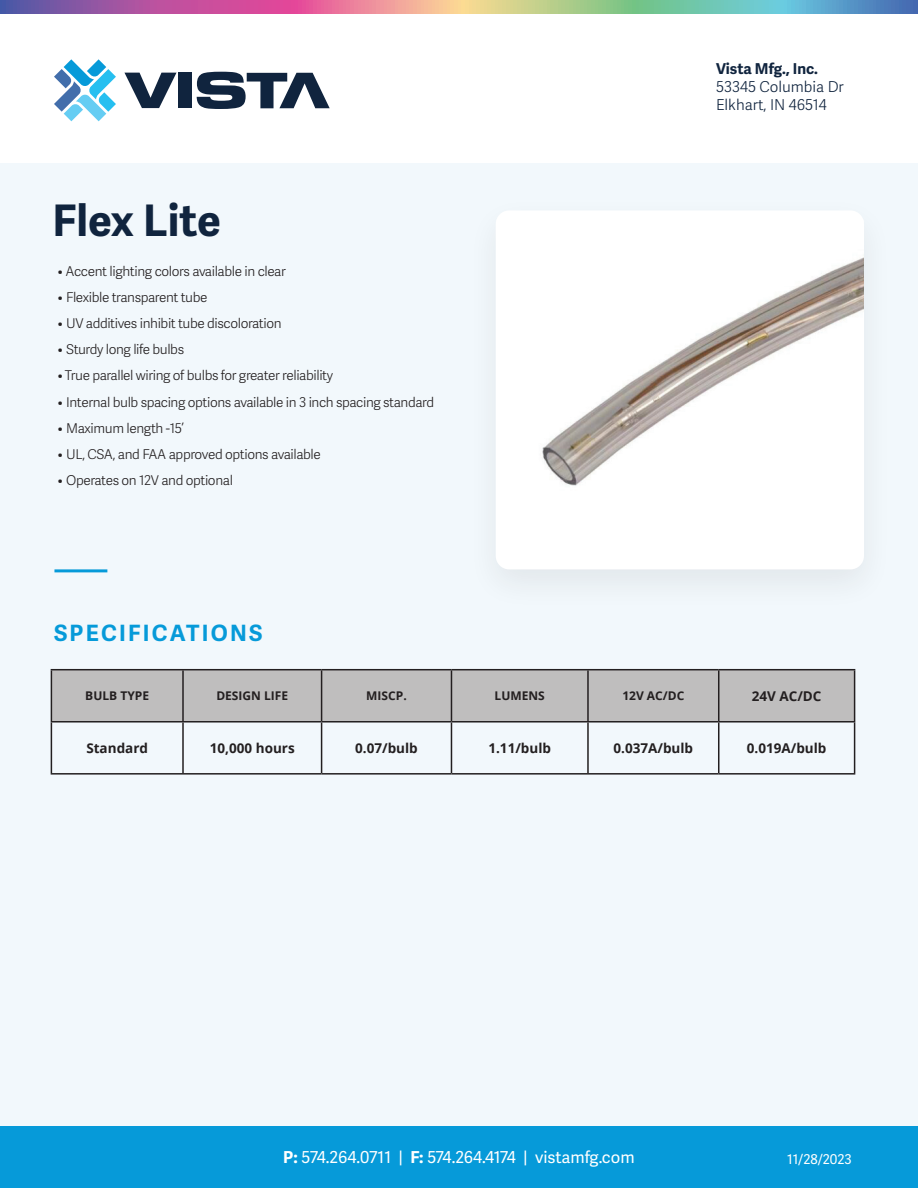
<style>
.page{position:relative;width:918px;height:1188px;background:#fff}
.page>*{position:absolute;margin:0;border:0;box-sizing:border-box;transform-origin:0 0}
.t1{font:700 43.5px "Adelle Sans";color:#10243e}
.t2{font:700 22.5px "Adelle Sans";letter-spacing:.1em;color:#069ad9}
.t3{font:16.5px "Adelle Sans";letter-spacing:-.01em;color:#fff}
.t4{font:300 15px/18px "Adelle Sans";color:#10243e}
.t5{font:700 15px "Adelle Sans";color:#10243e}
.t6{font:300 13.5px "Adelle Sans";letter-spacing:-.025em;color:#231f20}
.t7{font:700 13.5px "Open Sans";color:#231f20}
.t8{font:13.5px "Adelle Sans";color:#fff}
.t9{font:700 12px "Open Sans";color:#231f20}
.s1{font-weight:700}
</style>
<div class="page">
<div style="left:0;top:164px;width:918px;height:962px;background:#f2f8fc"></div>
<div style="left:0;top:1126px;width:918px;height:62px;background:#069ad9"></div>
<svg style="left:124px;top:73px;width:53px;height:35px"></svg>
<div style="left:179px;top:73px;width:13px;height:35px;background:#10243e"></div>
<svg style="left:197px;top:72px;width:133px;height:37px"></svg>
<svg style="left:54px;top:59px;width:62px;height:62px"></svg>
<svg style="left:0;top:0;width:918px;height:13px;background:#a392a3"></svg>
<hr style="left:54px;top:569px;width:53px;height:3px;background:#069ad9">
<div style="left:496px;top:210px;width:368px;height:359px;background:#fff;border-radius:14px"></div>
<img style="left:542px;top:257px;width:322px;height:229px">
<div style="left:52px;top:670px;width:802px;height:51px;background:#bfbebe"></div>
<hr style="left:51px;top:669px;width:132px;height:1px;background:#231f20">
<hr style="left:51px;top:670px;width:1px;height:51px;background:#231f20">
<hr style="left:183px;top:669px;width:139px;height:1px;background:#231f20">
<hr style="left:182px;top:670px;width:2px;height:51px;background:#231f20">
<hr style="left:322px;top:669px;width:129px;height:1px;background:#231f20">
<hr style="left:321px;top:670px;width:1px;height:51px;background:#231f20">
<hr style="left:451px;top:669px;width:137px;height:1px;background:#231f20">
<hr style="left:451px;top:670px;width:1px;height:51px;background:#231f20">
<hr style="left:588px;top:669px;width:131px;height:1px;background:#231f20">
<hr style="left:587px;top:670px;width:2px;height:51px;background:#231f20">
<hr style="left:719px;top:669px;width:136px;height:1px;background:#231f20">
<hr style="left:718px;top:670px;width:1px;height:51px;background:#231f20">
<hr style="left:854px;top:670px;width:1px;height:51px;background:#231f20">
<hr style="left:51px;top:721px;width:132px;height:2px;background:#231f20">
<hr style="left:51px;top:723px;width:1px;height:50px;background:#231f20">
<hr style="left:183px;top:721px;width:139px;height:2px;background:#231f20">
<hr style="left:182px;top:723px;width:2px;height:50px;background:#231f20">
<hr style="left:322px;top:721px;width:129px;height:2px;background:#231f20">
<hr style="left:321px;top:723px;width:1px;height:50px;background:#231f20">
<hr style="left:451px;top:721px;width:137px;height:2px;background:#231f20">
<hr style="left:451px;top:723px;width:1px;height:50px;background:#231f20">
<hr style="left:588px;top:721px;width:131px;height:2px;background:#231f20">
<hr style="left:587px;top:723px;width:2px;height:50px;background:#231f20">
<hr style="left:719px;top:721px;width:136px;height:2px;background:#231f20">
<hr style="left:718px;top:723px;width:1px;height:50px;background:#231f20">
<hr style="left:854px;top:723px;width:1px;height:50px;background:#231f20">
<hr style="left:51px;top:773px;width:132px;height:2px;background:#231f20">
<hr style="left:183px;top:773px;width:139px;height:2px;background:#231f20">
<hr style="left:322px;top:773px;width:129px;height:2px;background:#231f20">
<hr style="left:451px;top:773px;width:137px;height:2px;background:#231f20">
<hr style="left:588px;top:773px;width:131px;height:2px;background:#231f20">
<hr style="left:719px;top:773px;width:136px;height:2px;background:#231f20">
<h1 class="t1" style="left:52px;top:202px;width:170px">Flex Lite</h1>
<p class="t6" style="left:58px;top:265px;width:229px">• Accent lighting colors available in clear</p>
<p class="t6" style="left:58px;top:291px;width:151px">• Flexible transparent tube</p>
<p class="t6" style="left:58px;top:318px;width:225px">• UV additives inhibit tube discoloration</p>
<p class="t6" style="left:58px;top:344px;width:128px">• Sturdy long life bulbs</p>
<p class="t6" style="left:58px;top:370px;width:277px">• True parallel wiring of bulbs for greater reliability</p>
<p class="t6" style="left:58px;top:396px;width:378px">• Internal bulb spacing options available in 3 inch spacing standard</p>
<p class="t6" style="left:58px;top:422px;width:128px">• Maximum length -15’</p>
<p class="t6" style="left:58px;top:448px;width:265px">• UL, CSA, and FAA approved options available</p>
<p class="t6" style="left:58px;top:475px;width:177px">• Operates on 12V and optional</p>
<h2 class="t2" style="left:54px;top:623px;width:210px">SPECIFICATIONS</h2>
<p class="t5" style="left:716px;top:62px;width:103px">Vista Mfg., Inc.</p>
<p class="t4" style="left:716px;top:79px;width:129px">53345 Columbia Dr<br>Elkhart, IN 46514</p>
<p class="t9" style="left:85px;top:691px;width:65px">BULB TYPE</p>
<p class="t9" style="left:216px;top:691px;width:73px">DESIGN LIFE</p>
<p class="t9" style="left:366px;top:691px;width:42px">MISCP.</p>
<p class="t9" style="left:495px;top:691px;width:52px">LUMENS</p>
<p class="t9" style="left:622px;top:691px;width:64px">12V AC/DC</p>
<p class="t7" style="left:752px;top:691px;width:71px">24V AC/DC</p>
<p class="t7" style="left:86px;top:743px;width:63px">Standard</p>
<p class="t7" style="left:210px;top:743px;width:86px">10,000 hours</p>
<p class="t7" style="left:355px;top:743px;width:64px">0.07/bulb</p>
<p class="t7" style="left:488px;top:743px;width:64px">1.11/bulb</p>
<p class="t7" style="left:614px;top:743px;width:81px">0.037A/bulb</p>
<p class="t7" style="left:747px;top:743px;width:81px">0.019A/bulb</p>
<p class="t3" style="left:283px;top:1151px;width:353px"><span class="s1">P:</span> 574.264.0711 | <span class="s1">F:</span> 574.264.4174 | vistamfg.com</p>
<p class="t8" style="left:787px;top:1154px;width:66px">11/28/2023</p>
</div>
